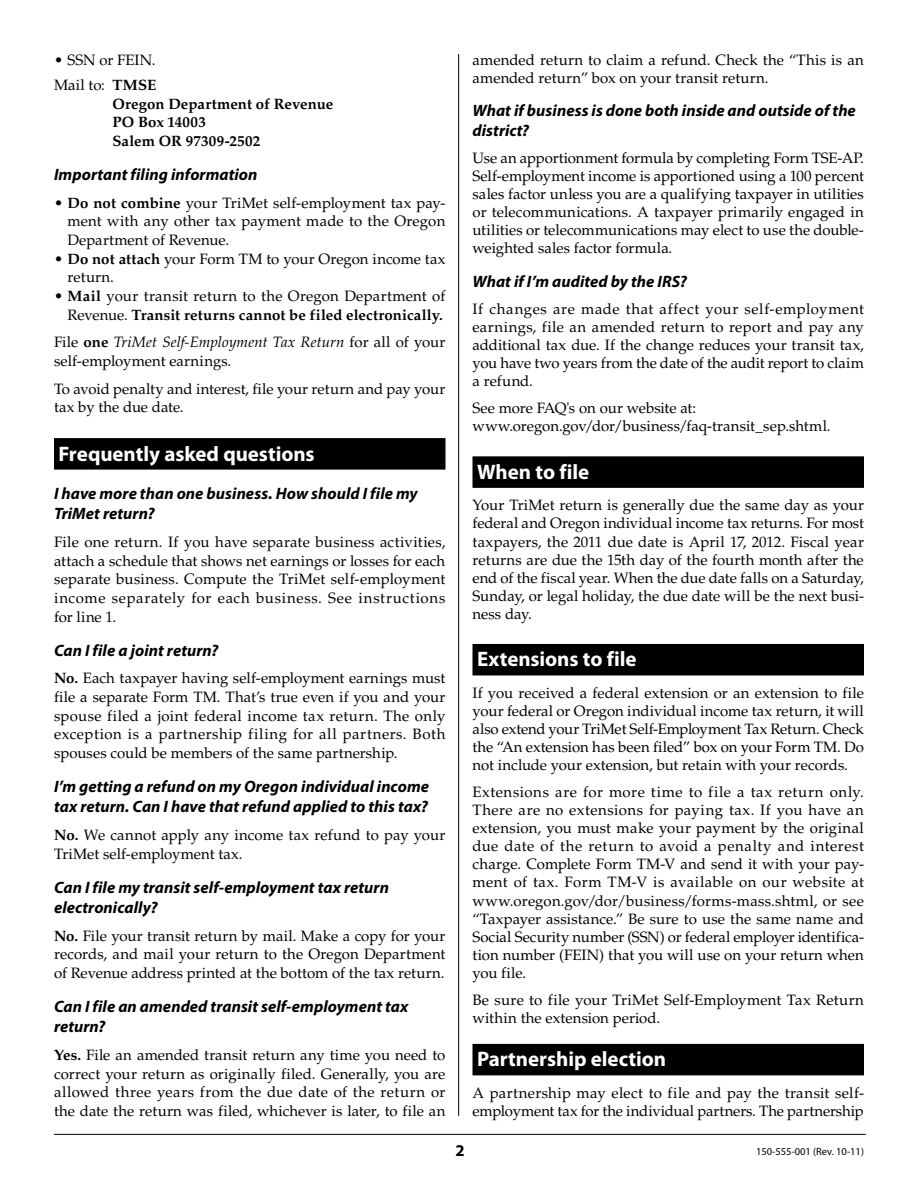
<style>
.page{position:relative;width:918px;height:1188px;background:#fff}
.page>*{position:absolute;margin:0;border:0;box-sizing:border-box;transform-origin:0 0}
.t1{font:700 21px "Myriad Pro";letter-spacing:-.005em;color:#fff}
.t2{font:italic 700 16.5px/20.4px "Myriad Pro";letter-spacing:.005em;color:#000}
.t3{font:700 16.5px "Myriad Pro";color:#000}
.t4{font:15px/18px "Palatino LT Std";letter-spacing:.005em;color:#000;text-align:justify}
.t5{font:700 15px/18.6px "Palatino LT Std";letter-spacing:.005em;color:#000}
.t6{font:10.5px "Myriad Pro";color:#000}
.s1{font-weight:700}
.s2{font-style:italic}
</style>
<div class="page">
<hr style="left:54px;top:1134px;width:812px;height:1px;background:#000">
<div style="left:54px;top:438px;width:392px;height:32px;background:#000"></div>
<hr style="left:458px;top:54px;width:1px;height:1062px;background:#000">
<div style="left:472px;top:456px;width:392px;height:32px;background:#000"></div>
<div style="left:472px;top:644px;width:392px;height:31px;background:#000"></div>
<div style="left:472px;top:1044px;width:392px;height:31px;background:#000"></div>
<p class="t4" style="left:54px;top:47px;width:104px;line-height:25.3px">• SSN or FEIN.<br>Mail to: <span class="s1">TMSE</span></p>
<p class="t5" style="left:112px;top:95px;width:222px">Oregon Department of Revenue<br>PO Box 14003<br>Salem OR 97309-2502</p>
<p class="t2" style="left:54px;top:164px;width:205px">Important filing information</p>
<p class="t4" style="left:68px;top:194px;width:379px;line-height:18.6px;text-indent:-14px">• <span class="s1">Do not combine</span> your TriMet self-employment tax pay&shy;ment with any other tax payment made to the Oregon Department of Revenue.</p>
<p class="t4" style="left:68px;top:250px;width:380px;line-height:18.6px;text-indent:-14px">• <span class="s1">Do not attach</span> your Form TM to your Oregon income tax return.</p>
<p class="t4" style="left:54px;top:287px;width:393px;line-height:18.6px;text-align:right">• <span class="s1">Mail</span> your transit return to the Oregon Department of<br>Revenue. <span class="s1">Transit returns cannot be filed electronically.</span></p>
<p class="t4" style="left:54px;top:333px;width:393px;line-height:18.6px">File <span class="s1">one</span> <span class="s2">TriMet Self-Employment Tax Return</span> for all of your self-employment earnings.</p>
<p class="t4" style="left:54px;top:379px;width:393px;line-height:18.6px">To avoid penalty and interest, file your return and pay your tax by the due date.</p>
<h1 class="t1" style="left:58px;top:440px;width:258px">Frequently asked questions</h1>
<p class="t2" style="left:54px;top:483px;width:365px">I have more than one business. How should I file my<br>TriMet return?</p>
<p class="t4" style="left:54px;top:533px;width:393px;line-height:18.6px">File one return. If you have separate business activities, attach a schedule that shows net earnings or losses for each separate business. Compute the TriMet self-employment income separately for each business. See instructions for line 1.</p>
<p class="t2" style="left:54px;top:639px;width:166px">Can I file a joint return?</p>
<p class="t4" style="left:54px;top:669px;width:393px;line-height:18.6px"><span class="s1">No.</span> Each taxpayer having self-employment earnings must file a separate Form TM. That’s true even if you and your spouse filed a joint federal income tax return. The only exception is a partnership filing for all partners. Both spouses could be members of the same partnership.</p>
<p class="t2" style="left:54px;top:776px;width:377px">I’m getting a refund on my Oregon individual income tax return. Can I have that refund applied to this tax?</p>
<p class="t4" style="left:54px;top:826px;width:393px;line-height:18.6px"><span class="s1">No.</span> We cannot apply any income tax refund to pay your<br>TriMet self-employment tax.</p>
<p class="t2" style="left:54px;top:876px;width:336px">Can I file my transit self-employment tax return electronically?</p>
<p class="t4" style="left:54px;top:927px;width:393px;line-height:18.6px"><span class="s1">No.</span> File your transit return by mail. Make a copy for your records, and mail your return to the Oregon Department of Revenue address printed at the bottom of the tax return.</p>
<p class="t2" style="left:54px;top:996px;width:356px">Can I file an amended transit self-employment tax return?</p>
<p class="t4" style="left:54px;top:1046px;width:393px;line-height:18.6px"><span class="s1">Yes.</span> File an amended transit return any time you need to correct your return as originally filed. Generally, you are allowed three years from the due date of the return or the date the return was filed, whichever is later, to file an</p>
<p class="t4" style="left:472px;top:51px;width:393px">amended return to claim a refund. Check the “This is an amended return” box on your transit return.</p>
<p class="t2" style="left:472px;top:100px;width:385px;line-height:19.8px">What if business is done both inside and outside of the district?</p>
<p class="t4" style="left:472px;top:149px;width:393px">Use an apportionment formula by completing Form TSE-AP.<br>Self-employment income is apportioned using a 100 percent sales factor unless you are a qualifying taxpayer in utilities or telecommunications. A taxpayer primarily engaged in utilities or telecommunications may elect to use the double&shy;weighted sales factor formula.</p>
<p class="t2" style="left:472px;top:271px;width:216px">What if I’m audited by the IRS?</p>
<p class="t4" style="left:472px;top:300px;width:393px">If changes are made that affect your self-employment earnings, file an amended return to report and pay any additional tax due. If the change reduces your transit tax, you have two years from the date of the audit report to claim a refund.</p>
<p class="t4" style="left:472px;top:399px;width:360px">See more FAQ's on our website at: www.oregon.gov/dor/business/faq-transit_sep.shtml.</p>
<h1 class="t1" style="left:477px;top:458px;width:114px">When to file</h1>
<p class="t4" style="left:472px;top:497px;width:393px">Your TriMet return is generally due the same day as your federal and Oregon individual income tax returns. For most taxpayers, the 2011 due date is April 17, 2012. Fiscal year returns are due the 15th day of the fourth month after the end of the fiscal year. When the due date falls on a Saturday, Sunday, or legal holiday, the due date will be the next busi&shy;ness day.</p>
<h1 class="t1" style="left:477px;top:646px;width:161px">Extensions to file</h1>
<p class="t4" style="left:472px;top:684px;width:393px">If you received a federal extension or an extension to file your federal or Oregon individual income tax return, it will also extend your TriMet Self-Employment Tax Return. Check the “An extension has been filed” box on your Form TM. Do not include your extension, but retain with your records.</p>
<p class="t4" style="left:472px;top:783px;width:393px">Extensions are for more time to file a tax return only.<br>There are no extensions for paying tax. If you have an extension, you must make your payment by the original due date of the return to avoid a penalty and interest charge. Complete Form TM-V and send it with your pay&shy;ment of tax. Form TM-V is available on our website at www.oregon.gov/dor/business/forms-mass.shtml, or see “Taxpayer assistance.” Be sure to use the same name and Social Security number (SSN) or federal employer identifica&shy;tion number (FEIN) that you will use on your return when you file.</p>
<p class="t4" style="left:472px;top:991px;width:393px">Be sure to file your TriMet Self-Employment Tax Return within the extension period.</p>
<h1 class="t1" style="left:477px;top:1046px;width:191px">Partnership election</h1>
<p class="t4" style="left:472px;top:1084px;width:393px">A partnership may elect to file and pay the transit self&shy;employment tax for the individual partners. The partnership</p>
<p class="t3" style="left:455px;top:1139px;width:11px">2</p>
<p class="t6" style="left:756px;top:1145px;width:109px">150-555-001 (Rev. 10-11)</p>
</div>
